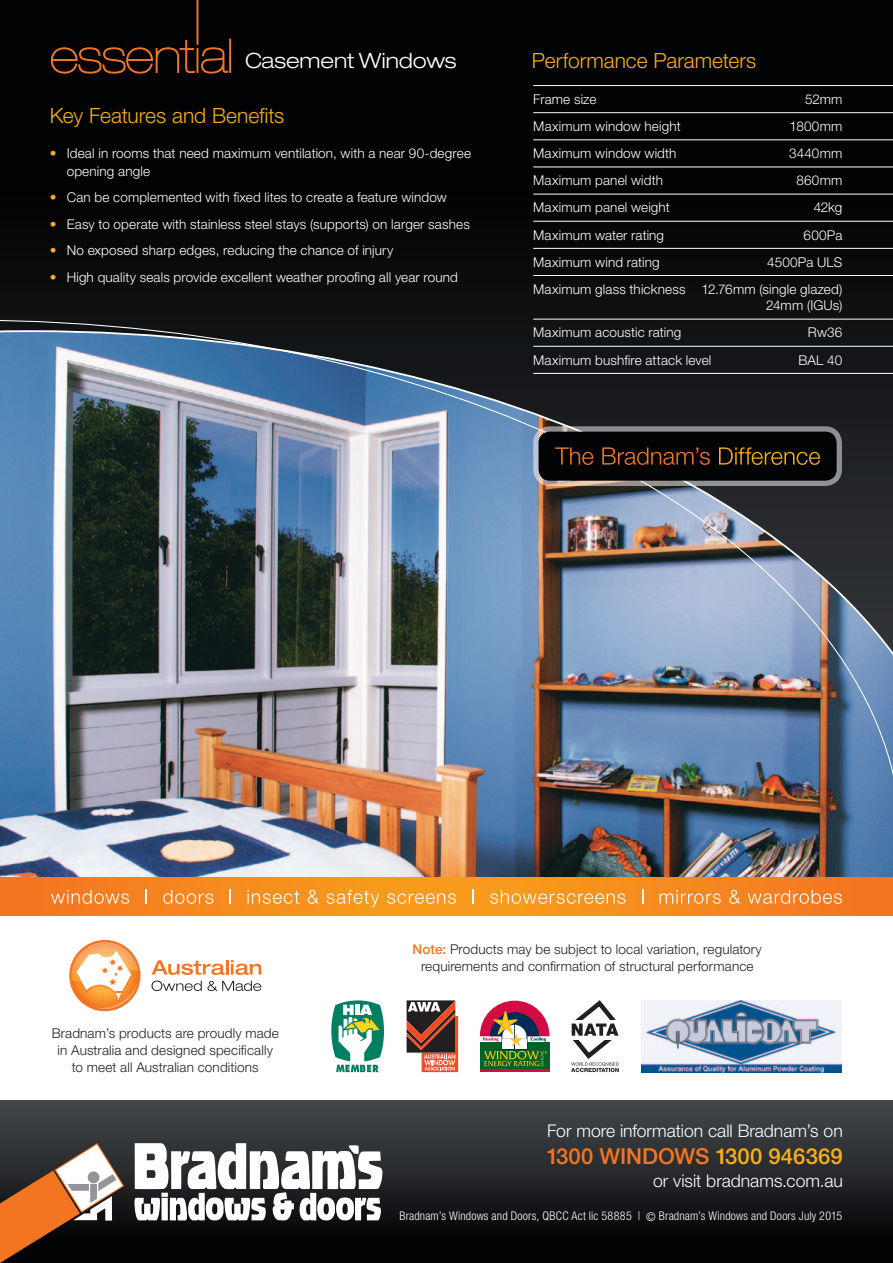
<style>
.page{position:relative;width:893px;height:1263px;background:#fff}
.page>*{position:absolute;margin:0;border:0;box-sizing:border-box;transform-origin:0 0}
.t1{font:500 22.05px "Helvetica Neue";letter-spacing:.005em;color:#f47521}
.t2{font:300 21px "Helvetica Neue";color:#faad19}
.t3{font:300 expanded 21px "Helvetica Neue";color:#fff}
.t4{font:300 17.55px "Helvetica Neue";color:#fff}
.t5{font:300 13.5px/18px "Helvetica Neue";letter-spacing:.01em;color:#fff}
.t6{font:300 13.5px/17.2px "Helvetica Neue";letter-spacing:.01em;color:#231f20;text-align:center}
.t7{font:300 condensed 12px "Helvetica Neue";letter-spacing:.015em;color:#fff}
.s1{color:#faad19}
.s2{font-weight:500;color:#f47521}
</style>
<div class="page">
<div style="left:0;top:0;width:893px;height:878px;background:linear-gradient(to right,#040506,#070809)"></div>
<img style="left:0;top:320px;width:893px;height:557px">
<div style="left:533px;top:426px;width:309px;height:60px;border:11px solid #fff;border-radius:11px"></div>
<div style="left:539px;top:432px;width:298px;height:49px;background:#010203;border-radius:11px"></div>
<svg style="left:719px;top:447px;width:101px;height:18px"></svg>
<svg style="left:555px;top:447px;width:155px;height:18px"></svg>
<hr style="left:533px;top:85px;width:360px;height:1px;background:#fff">
<hr style="left:533px;top:112px;width:360px;height:1px;background:#fff">
<hr style="left:533px;top:139px;width:360px;height:1px;background:#fff">
<hr style="left:533px;top:167px;width:360px;height:1px;background:#fff">
<hr style="left:533px;top:194px;width:360px;height:1px;background:#fff">
<hr style="left:533px;top:221px;width:360px;height:1px;background:#fff">
<hr style="left:533px;top:248px;width:360px;height:1px;background:#fff">
<hr style="left:533px;top:275px;width:360px;height:1px;background:#fff">
<hr style="left:533px;top:319px;width:360px;height:1px;background:#fff">
<hr style="left:533px;top:346px;width:360px;height:1px;background:#fff">
<hr style="left:533px;top:373px;width:360px;height:1px;background:#fff">
<svg style="left:51px;top:0;width:180px;height:74px;background:#180d05"></svg>
<div style="left:0;top:1100px;width:893px;height:163px;background:linear-gradient(to bottom,#464a4c,#000)"></div>
<svg style="left:134px;top:1143px;width:248px;height:77px"></svg>
<svg style="left:0;top:1143px;width:124px;height:120px;background:#7b5842"></svg>
<svg style="left:0;top:877px;width:893px;height:39px;background:#f5881f"></svg>
<svg style="left:571px;top:1000px;width:48px;height:72px"></svg>
<div style="left:480px;top:1042px;width:69px;height:28px;background:#006224"></div>
<hr style="left:480px;top:1069px;width:69px;height:3px;background:#d20d44">
<svg style="left:480px;top:1001px;width:69px;height:65px"></svg>
<svg style="left:331px;top:1000px;width:53px;height:72px"></svg>
<svg style="left:407px;top:1000px;width:51px;height:72px;background:#935e52"></svg>
<img style="left:641px;top:1000px;width:201px;height:72px">
<svg style="left:69px;top:940px;width:72px;height:71px"></svg>
<svg style="left:71px;top:942px;width:67px;height:67px"></svg>
<svg style="left:151px;top:960px;width:110px;height:31px"></svg>
<svg style="left:642px;top:889px;width:1px;height:15px"></svg>
<svg style="left:146px;top:889px;width:1px;height:15px"></svg>
<svg style="left:51px;top:890px;width:78px;height:14px"></svg>
<svg style="left:163px;top:890px;width:50px;height:14px"></svg>
<svg style="left:247px;top:890px;width:209px;height:17px;background:#f8a741"></svg>
<svg style="left:490px;top:890px;width:135px;height:14px;background:#f8ab4c"></svg>
<svg style="left:660px;top:890px;width:182px;height:14px;background:#f69a4c"></svg>
<svg style="left:230px;top:889px;width:1px;height:15px"></svg>
<svg style="left:473px;top:889px;width:1px;height:15px"></svg>
<h2 class="t3" style="left:245px;top:48px;width:213px">Casement Windows</h2>
<h2 class="t2" style="left:50px;top:103px;width:236px">Key Features and Benefits</h2>
<p class="t5" style="left:67px;top:144px;width:406px;text-indent:-17px"><span class="s1">•</span> Ideal in rooms that need maximum ventilation, with a near 90-degree opening angle</p>
<p class="t5" style="left:50px;top:188px;width:399px"><span class="s1">•</span> Can be complemented with fixed lites to create a feature window</p>
<p class="t5" style="left:50px;top:215px;width:422px"><span class="s1">•</span> Easy to operate with stainless steel stays (supports) on larger sashes</p>
<p class="t5" style="left:50px;top:241px;width:345px"><span class="s1">•</span> No exposed sharp edges, reducing the chance of injury</p>
<p class="t5" style="left:50px;top:268px;width:410px"><span class="s1">•</span> High quality seals provide excellent weather proofing all year round</p>
<h2 class="t2" style="left:532px;top:48px;width:226px">Performance Parameters</h2>
<p class="t5" style="left:533px;top:90px;width:65px">Frame size</p>
<p class="t5" style="left:805px;top:90px;width:39px">52mm</p>
<p class="t5" style="left:533px;top:117px;width:149px">Maximum window height</p>
<p class="t5" style="left:790px;top:117px;width:54px">1800mm</p>
<p class="t5" style="left:533px;top:144px;width:145px">Maximum window width</p>
<p class="t5" style="left:789px;top:144px;width:55px">3440mm</p>
<p class="t5" style="left:533px;top:171px;width:131px">Maximum panel width</p>
<p class="t5" style="left:797px;top:171px;width:47px">860mm</p>
<p class="t5" style="left:533px;top:198px;width:138px">Maximum panel weight</p>
<p class="t5" style="left:814px;top:198px;width:30px">42kg</p>
<p class="t5" style="left:533px;top:225px;width:132px">Maximum water rating</p>
<p class="t5" style="left:804px;top:225px;width:40px">600Pa</p>
<p class="t5" style="left:533px;top:253px;width:128px">Maximum wind rating</p>
<p class="t5" style="left:533px;top:248px;width:311px;line-height:27.2px;text-align:right">4500Pa ULS<br>Maximum glass thickness 12.76mm (single glazed)</p>
<p class="t5" style="left:766px;top:296px;width:78px">24mm (IGUs)</p>
<p class="t5" style="left:533px;top:323px;width:150px">Maximum acoustic rating</p>
<p class="t5" style="left:808px;top:323px;width:36px">Rw36</p>
<p class="t5" style="left:533px;top:350px;width:180px">Maximum bushfire attack level</p>
<p class="t5" style="left:798px;top:350px;width:45px">BAL 40</p>
<p class="t6" style="left:52px;top:1024px;width:229px">Bradnam’s products are proudly made in Australia and designed specifically to meet all Australian conditions</p>
<p class="t6" style="left:413px;top:940px;width:351px"><span class="s2">Note:</span> Products may be subject to local variation, regulatory requirements and confirmation of structural performance</p>
<p class="t4" style="left:547px;top:1120px;width:297px">For more information call Bradnam’s on</p>
<h1 class="t1" style="left:546px;top:1143px;width:298px">1300 WINDOWS <span class="s1">1300 946369</span></h1>
<p class="t4" style="left:653px;top:1170px;width:191px">or visit bradnams.com.au</p>
<p class="t7" style="left:399px;top:1209px;width:444px">Bradnam’s Windows and Doors, QBCC Act lic 58885 | © Bradnam’s Windows and Doors July 2015</p>
</div>
